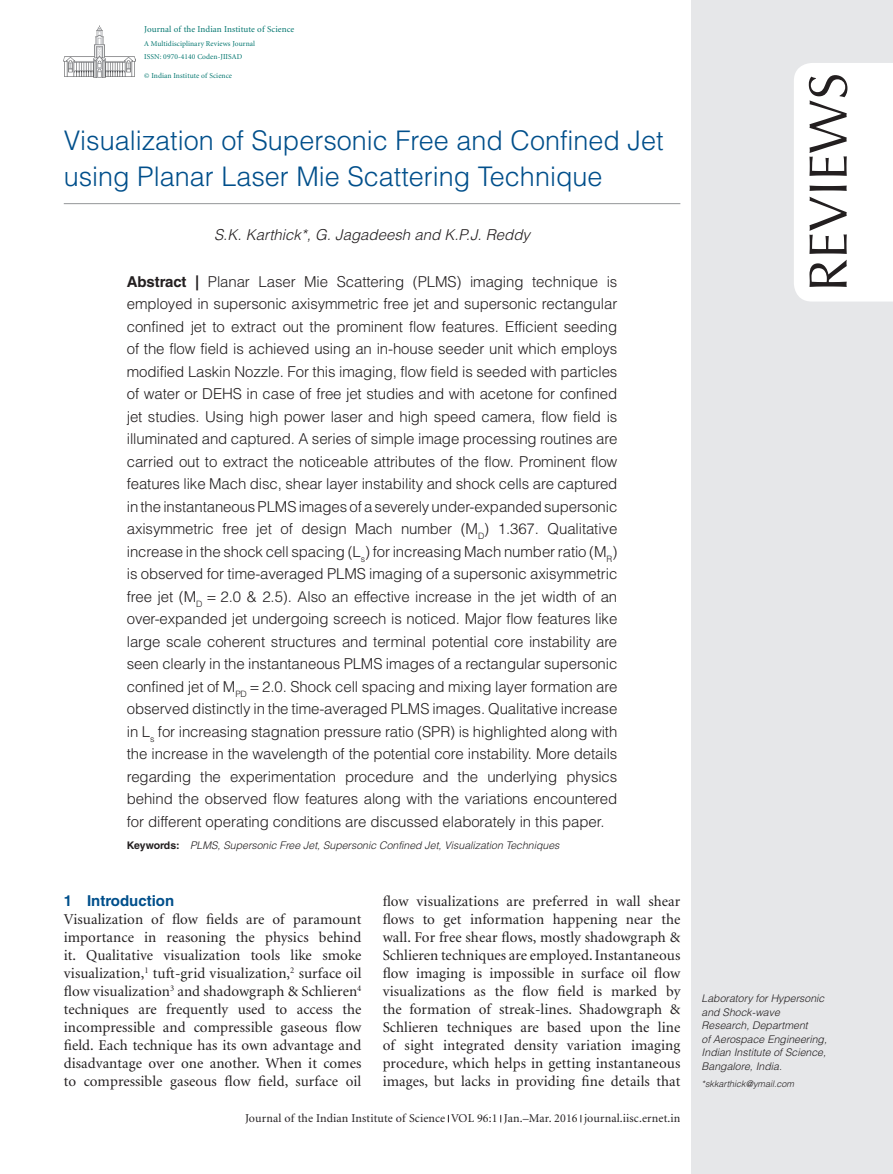
<style>
.page{position:relative;width:893px;height:1174px;background:#fff}
.page>*{position:absolute;margin:0;border:0;box-sizing:border-box;transform-origin:0 0}
.ArtDesg{font:54px "Optima";color:#231f20}
.AT{font:300 27px/36px "Helvetica LT Std";color:#014f8b}
.AbsTx{font:300 15px/22.5px "Helvetica LT Std";letter-spacing:-.005em;color:#231f20;text-align:justify}
.TxF{font:15px/18px "Minion";letter-spacing:.005em;color:#231f20;text-align:justify}
.AAu{font:italic 300 15px "Helvetica LT Std";color:#231f20}
.t1{font:700 15px "Helvetica LT Std";color:#014f8b}
.RunF-R{font:12px "Minion";letter-spacing:.01em;color:#231f20}
.AAuAff{font:italic 300 10.5px/13.5px "Helvetica LT Std";color:#231f20}
.KWD{font:italic 300 10.5px "Helvetica LT Std";color:#231f20}
.ATO-JrnlName1{font:9px "Minion";letter-spacing:.01em;color:#00756e}
.AAuEmailID{font:italic 300 9px "Helvetica LT Std";color:#231f20}
.ATO-JrnlName2{font:7.5px "Minion";letter-spacing:.01em;color:#00756e}
.ATO-ISSN{font:7.5px "Minion";letter-spacing:.01em;color:#00756e}
.s1{font-weight:700}
.s2{font-weight:700;font-style:normal}
</style>
<div class="page">
<div style="left:691px;top:0;width:202px;height:1174px;background:#e6e7e9"></div>
<img style="left:64px;top:25px;width:71px;height:53px">
<div style="left:794px;top:63px;width:99px;height:238px;background:#fff"></div>
<hr style="left:64px;top:203px;width:616px;height:1px;background:#939598">
<p class="ATO-JrnlName1" style="left:144px;top:25px;width:152px">Journal of the Indian Institute of Science</p>
<p class="ATO-JrnlName2" style="left:144px;top:40px;width:112px">A Multidisciplinary Reviews Journal</p>
<p class="ATO-ISSN" style="left:144px;top:53px;width:100px">ISSN: 0970-4140 Coden-JIISAD</p>
<p class="ATO-JrnlName2" style="left:144px;top:72px;width:89px">© Indian Institute of Science</p>
<p class="AT" style="left:64px;top:122px;width:601px">Visualization of Supersonic Free and Confined Jet using Planar Laser Mie Scattering Technique</p>
<p class="AAu" style="left:214px;top:225px;width:317px">S.K. Karthick*, G. Jagadeesh and K.P.J. Reddy</p>
<p class="AbsTx" style="left:127px;top:270px;width:492px"><span class="s1">Abstract |</span> Planar Laser Mie Scattering (PLMS) imaging technique is employed in supersonic axisymmetric free jet and supersonic rectangular confined jet to extract out the prominent flow features. Efficient seeding of the flow field is achieved using an in-house seeder unit which employs modified Laskin Nozzle. For this imaging, flow field is seeded with particles of water or DEHS in case of free jet studies and with acetone for confined jet studies. Using high power laser and high speed camera, flow field is illuminated and captured. A series of simple image processing routines are carried out to extract the noticeable attributes of the flow. Prominent flow features like Mach disc, shear layer instability and shock cells are captured in the instantaneous PLMS images of a severely under-expanded supersonic axisymmetric free jet of design Mach number (M<sub>D</sub>) 1.367. Qualitative increase in the shock cell spacing (L<sub>s</sub>) for increasing Mach number ratio (M<sub>R</sub>) is observed for time-averaged PLMS imaging of a supersonic axisymmetric free jet (M<sub>D</sub> 2.0 &amp; 2.5). Also an effective increase in the jet width of an over-expanded jet undergoing screech is noticed. Major flow features like large scale coherent structures and terminal potential core instability are seen clearly in the instantaneous PLMS images of a rectangular supersonic confined jet of M<sub>PD</sub> 2.0. Shock cell spacing and mixing layer formation are observed distinctly in the time-averaged PLMS images. Qualitative increase in L<sub>s</sub> for increasing stagnation pressure ratio (SPR) is highlighted along with the increase in the wavelength of the potential core instability. More details regarding the experimentation procedure and the underlying physics behind the observed flow features along with the variations encountered for different operating conditions are discussed elaborately in this paper.</p>
<p class="KWD" style="left:127px;top:839px;width:434px"><span class="s2">Keywords:</span> PLMS, Supersonic Free Jet, Supersonic Confined Jet, Visualization Techniques</p>
<h1 class="t1" style="left:64px;top:892px;width:112px">1 Introduction</h1>
<p class="TxF" style="left:64px;top:911px;width:299px">Visualization of flow fields are of paramount importance in reasoning the physics behind it. Qualitative visualization tools like smoke visualization,<sup>1</sup> tuft-grid visualization,<sup>2</sup> surface oil flow visualization<sup>3</sup> and shadowgraph &amp; Schlieren<sup>4 </sup>techniques are frequently used to access the incompressible and compressible gaseous flow field. Each technique has its own advantage and disadvantage over one another. When it comes to compressible gaseous flow field, surface oil</p>
<p class="TxF" style="left:383px;top:893px;width:299px">flow visualizations are preferred in wall shear flows to get information happening near the wall. For free shear flows, mostly shadowgraph &amp; Schlieren techniques are employed. Instantaneous flow imaging is impossible in surface oil flow visualizations as the flow field is marked by the formation of streak-lines. Shadowgraph &amp; Schlieren techniques are based upon the line of sight integrated density variation imaging procedure, which helps in getting instantaneous images, but lacks in providing fine details that</p>
<p class="RunF-R" style="left:245px;top:1112px;width:437px">Journal of the Indian Institute of Science VOL 96:1 Jan.–Mar. 2016 journal.iisc.ernet.in</p>
<p class="ArtDesg" style="left:797px;top:292px;width:221px;rotate:-90deg">Reviews</p>
<p class="AAuAff" style="left:702px;top:992px;width:127px">Laboratory for Hypersonic and Shock-wave<br>Research, Department<br>of Aerospace Engineering,<br>Indian Institute of Science,<br>Bangalore, India.</p>
<p class="AAuEmailID" style="left:702px;top:1077px;width:94px">*skkarthick@ymail.com</p>
</div>
